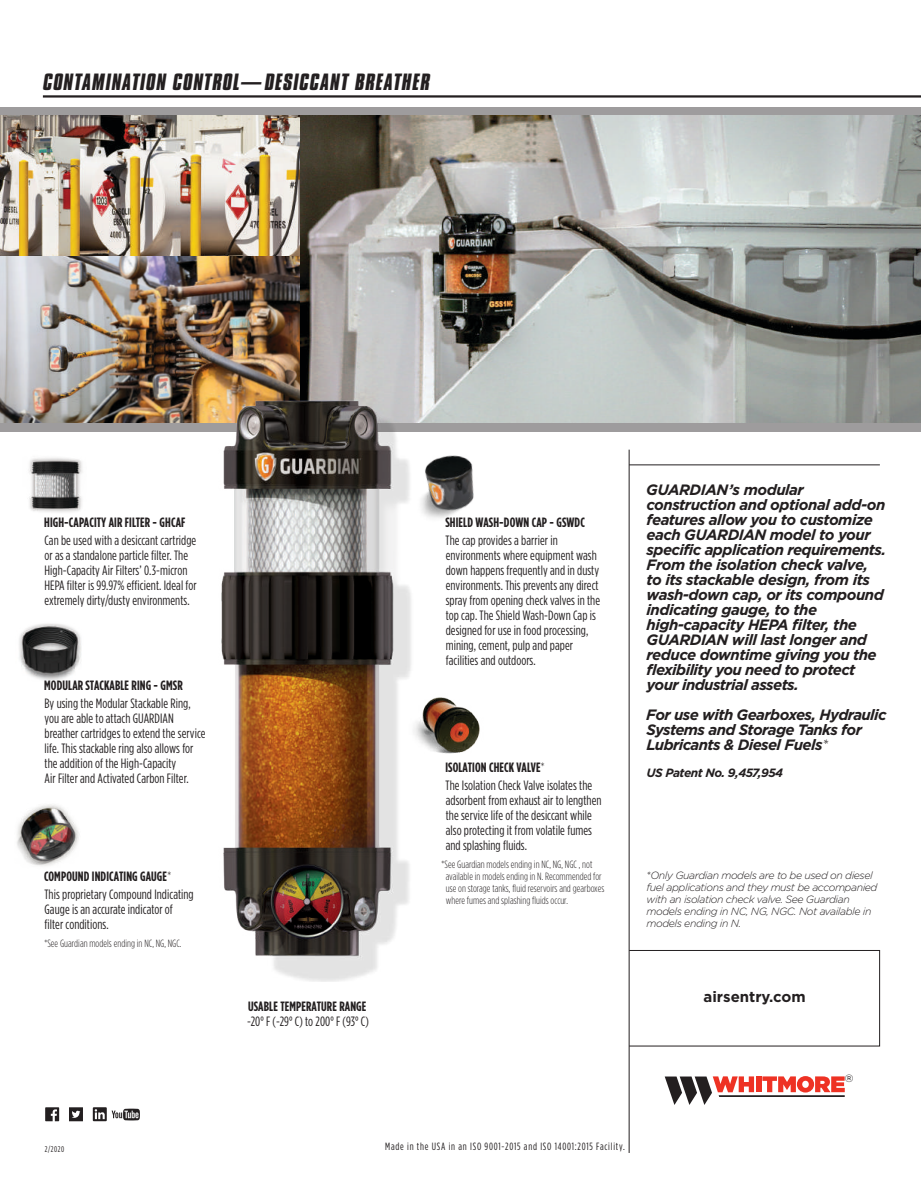
<style>
.page{position:relative;width:921px;height:1189px;background:#fff}
.page>*{position:absolute;margin:0;border:0;box-sizing:border-box;transform-origin:0 0}
.t1{font:italic 700 20.25px "Compacta BT";letter-spacing:.05em;color:#231f20}
.t2{font:italic 700 15px/15px "Gotham";letter-spacing:-.03em;color:#231f20}
.t3{font:700 15px "Gotham";color:#231f20}
.t4{font:13.5px/15px "Gotham Condensed";letter-spacing:.005em;color:#231f20}
.t5{font:700 13.5px "Gotham Condensed";letter-spacing:.01em;color:#231f20}
.t6{font:italic 700 12px "Gotham";letter-spacing:-.04em;color:#231f20}
.t7{font:300 10.5px/12px "Gotham Condensed";letter-spacing:.005em;color:#231f20}
.t8{font:italic 300 10.5px/12px "Gotham";letter-spacing:-.04em;color:#231f20}
.t9{font:10.5px "Gotham Condensed";letter-spacing:.075em;color:#231f20}
.t10{font:8.25px "Gotham Condensed";color:#231f20}
.s1{font-weight:700}
.s2{font-weight:300}
</style>
<div class="page">
<hr style="left:43px;top:95px;width:877px;height:3px;background:#231f20">
<svg style="left:49px;top:107px;width:871px;height:324px;background:#9d9b9b"></svg>
<img style="left:49px;top:116px;width:251px;height:140px">
<img style="left:49px;top:256px;width:251px;height:166px">
<img style="left:300px;top:116px;width:620px;height:306px">
<hr style="left:629px;top:464px;width:250px;height:1px;background:#231f20">
<img style="left:0;top:95px;width:49px;height:337px">
<img style="left:434px;top:455px;width:40px;height:63px">
<img style="left:217px;top:391px;width:217px;height:590px">
<img style="left:400px;top:681px;width:80px;height:86px">
<svg style="left:664px;top:1076px;width:180px;height:29px"></svg>
<hr style="left:629px;top:449px;width:1px;height:703px;background:#231f20">
<img style="left:17px;top:804px;width:62px;height:62px">
<img style="left:19px;top:623px;width:62px;height:58px">
<img style="left:29px;top:458px;width:54px;height:54px">
<div style="left:629px;top:950px;width:250px;height:96px;border:1px solid #231f20"></div>
<svg style="left:45px;top:1107px;width:14px;height:14px"></svg>
<svg style="left:93px;top:1107px;width:47px;height:14px"></svg>
<svg style="left:69px;top:1107px;width:14px;height:14px"></svg>
<h1 class="t1" style="left:43px;top:69px;width:388px">CONTAMINATION CONTROL— DESICCANT BREATHER</h1>
<p class="t5" style="left:44px;top:515px;width:143px">HIGH-CAPACITY AIR FILTER - GHCAF</p>
<p class="t4" style="left:44px;top:533px;width:154px">Can be used with a desiccant cartridge or as a standalone particle filter. The High-Capacity Air Filters’ 0.3-micron HEPA filter is 99.97% efficient. Ideal for extremely dirty/dusty environments.</p>
<p class="t5" style="left:44px;top:678px;width:140px">MODULAR STACKABLE RING - GMSR</p>
<p class="t4" style="left:44px;top:696px;width:162px">By using the Modular Stackable Ring, you are able to attach GUARDIAN breather cartridges to extend the service life. This stackable ring also allows for the addition of the High-Capacity<br>Air Filter and Activated Carbon Filter.</p>
<p class="t4" style="left:44px;top:866px;width:151px;line-height:18px"><span class="s1">COMPOUND INDICATING GAUGE</span><span class="s2">*<br></span>This proprietary Compound Indicating</p>
<p class="t4" style="left:45px;top:901px;width:130px">Gauge is an accurate indicator of filter conditions.</p>
<p class="t7" style="left:44px;top:936px;width:139px">*See Guardian models ending in NC, NG, NGC.</p>
<p class="t5" style="left:248px;top:998px;width:120px">USABLE TEMPERATURE RANGE</p>
<p class="t4" style="left:247px;top:1013px;width:123px">-20° F (-29° C) to 200° F (93° C)</p>
<p class="t5" style="left:445px;top:515px;width:141px">SHIELD WASH-DOWN CAP - GSWDC</p>
<p class="t4" style="left:445px;top:533px;width:156px">The cap provides a barrier in environments where equipment wash down happens frequently and in dusty environments. This prevents any direct spray from opening check valves in the top cap. The Shield Wash-Down Cap is designed for use in food processing, mining, cement, pulp and paper facilities and outdoors.</p>
<p class="t4" style="left:445px;top:757px;width:148px;line-height:18px"><span class="s1">ISOLATION CHECK VALVE</span><span class="s2">*<br></span>The Isolation Check Valve isolates the</p>
<p class="t4" style="left:446px;top:792px;width:157px">adsorbent from exhaust air to lengthen the service life of the desiccant while also protecting it from volatile fumes and splashing fluids.</p>
<p class="t7" style="left:446px;top:857px;width:160px;text-indent:-4px">*See Guardian models ending in NC, NG, NGC , not available in models ending in N. Recommended for use on storage tanks, fluid reservoirs and gearboxes where fumes and splashing fluids occur.</p>
<p class="t2" style="left:646px;top:482px;width:241px">GUARDIAN’s modular construction and optional add-on features allow you to customize each GUARDIAN model to your specific application requirements.<br>From the isolation check valve, to its stackable design, from its wash-down cap, or its compound indicating gauge, to the high-capacity HEPA filter, the<br>GUARDIAN will last longer and reduce downtime giving you the flexibility you need to protect your industrial assets.</p>
<p class="t2" style="left:646px;top:707px;width:242px">For use with Gearboxes, Hydraulic<br>Systems and Storage Tanks for<br>Lubricants &amp; Diesel Fuels<span class="s2">*</span></p>
<p class="t6" style="left:646px;top:765px;width:138px">US Patent No. 9,457,954</p>
<p class="t8" style="left:646px;top:869px;width:233px">*Only Guardian models are to be used on diesel fuel applications and they must be accompanied with an isolation check valve. See Guardian models ending in NC, NG, NGC. Not available in models ending in N.</p>
<p class="t3" style="left:703px;top:987px;width:104px">airsentry.com</p>
<p class="t10" style="left:45px;top:1144px;width:21px">2/2020</p>
<p class="t9" style="left:385px;top:1140px;width:241px">Made in the USA in an ISO 9001-2015 and ISO 14001:2015 Facility.</p>
</div>
